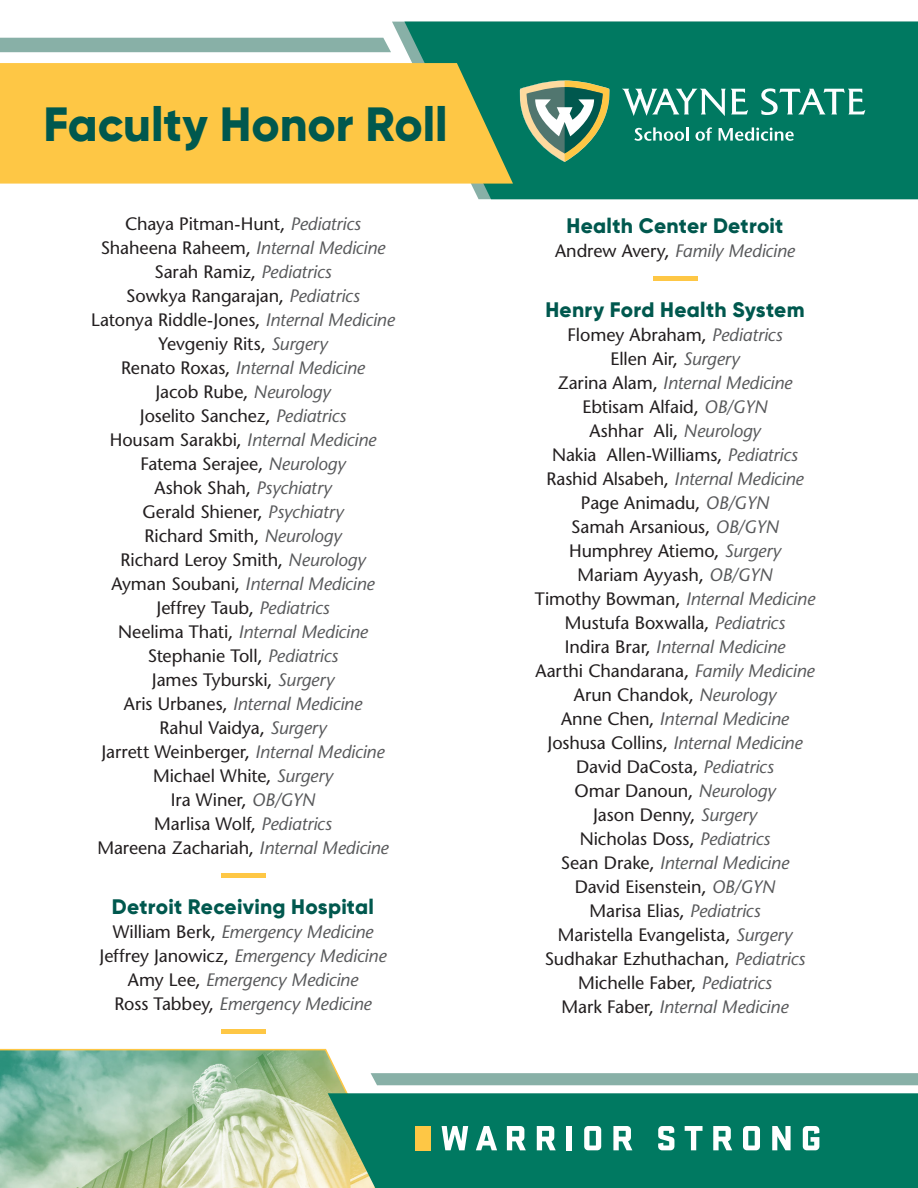
<style>
.page{position:relative;width:918px;height:1188px;background:#fff}
.page>*{position:absolute;margin:0;border:0;box-sizing:border-box;transform-origin:0 0}
.names{font:54px "Stone Sans";color:#fec745;scale:3.33 1}
.t1{font:800 48px "Gilroy";color:#00584e}
.names-2{font:800 21px "Gilroy";letter-spacing:.01em;color:#00584e}
.names-3{font:18px "Stone Sans";letter-spacing:-.005em;color:#231f20}
.names-4{font:italic 18px "Stone Sans";letter-spacing:-.01em;color:#58595b}
.s1{font-style:italic;color:#58595b}
.s2{font-style:normal;color:#231f20}
</style>
<div class="page">
<div style="left:404px;top:22px;width:514px;height:177px;background:#007961"></div>
<div style="left:0;top:63px;width:513px;height:121px;background:#fec745"></div>
<div style="left:0;top:38px;width:391px;height:14px;background:#88b0a7"></div>
<svg style="left:634px;top:127px;width:54px;height:14px"></svg>
<svg style="left:695px;top:127px;width:17px;height:14px"></svg>
<svg style="left:719px;top:127px;width:75px;height:14px"></svg>
<svg style="left:761px;top:88px;width:104px;height:27px"></svg>
<svg style="left:622px;top:89px;width:126px;height:27px"></svg>
<svg style="left:514px;top:81px;width:101px;height:81px;background:#619678"></svg>
<svg style="left:0;top:1048px;width:483px;height:140px;background:#b4ceb1"></svg>
<div style="left:328px;top:1093px;width:590px;height:95px;background:#007961"></div>
<svg style="left:371px;top:1073px;width:547px;height:12px;background:#8ab1a8"></svg>
<svg style="left:442px;top:1126px;width:26px;height:24px"></svg>
<svg style="left:476px;top:1126px;width:21px;height:24px"></svg>
<svg style="left:507px;top:1126px;width:19px;height:24px"></svg>
<svg style="left:537px;top:1126px;width:19px;height:24px"></svg>
<div style="left:567px;top:1126px;width:5px;height:24px;background:#fff"></div>
<svg style="left:584px;top:1126px;width:17px;height:24px"></svg>
<svg style="left:613px;top:1126px;width:19px;height:24px"></svg>
<svg style="left:658px;top:1126px;width:16px;height:24px"></svg>
<svg style="left:685px;top:1126px;width:18px;height:24px"></svg>
<svg style="left:713px;top:1126px;width:19px;height:24px"></svg>
<svg style="left:743px;top:1126px;width:17px;height:24px"></svg>
<svg style="left:772px;top:1126px;width:19px;height:24px"></svg>
<svg style="left:803px;top:1126px;width:16px;height:24px"></svg>
<div style="left:415px;top:1126px;width:16px;height:24px;background:#fec745"></div>
<h2 class="t1" style="left:44px;top:94px;width:406px">Faculty Honor Roll</h2>
<p class="names-3" style="left:125px;top:213px;width:237px">Chaya Pitman-Hunt, <span class="s1">Pediatrics</span></p>
<p class="names-4" style="left:101px;top:237px;width:286px"><span class="s2">Shaheena Raheem,</span> Internal Medicine</p>
<p class="names-3" style="left:154px;top:261px;width:179px">Sarah Ramiz, <span class="s1">Pediatrics</span></p>
<p class="names-3" style="left:126px;top:285px;width:235px">Sowkya Rangarajan, <span class="s1">Pediatrics</span></p>
<p class="names-3" style="left:91px;top:309px;width:305px">Latonya Riddle-Jones, <span class="s1">Internal Medicine</span></p>
<p class="names-3" style="left:159px;top:333px;width:170px">Yevgeniy Rits, <span class="s1">Surgery</span></p>
<p class="names-4" style="left:121px;top:357px;width:245px"><span class="s2">Renato Roxas,</span> Internal Medicine</p>
<p class="names-3" style="left:155px;top:381px;width:177px">Jacob Rube, <span class="s1">Neurology</span></p>
<p class="names-3" style="left:140px;top:405px;width:208px">Joselito Sanchez, <span class="s1">Pediatrics</span></p>
<p class="names-4" style="left:110px;top:429px;width:268px"><span class="s2">Housam Sarakbi,</span> Internal Medicine</p>
<p class="names-3" style="left:141px;top:453px;width:206px">Fatema Serajee, <span class="s1">Neurology</span></p>
<p class="names-3" style="left:154px;top:477px;width:179px">Ashok Shah, <span class="s1">Psychiatry</span></p>
<p class="names-3" style="left:143px;top:501px;width:202px">Gerald Shiener, <span class="s1">Psychiatry</span></p>
<p class="names-3" style="left:145px;top:525px;width:198px">Richard Smith, <span class="s1">Neurology</span></p>
<p class="names-3" style="left:121px;top:549px;width:246px">Richard Leroy Smith, <span class="s1">Neurology</span></p>
<p class="names-4" style="left:111px;top:573px;width:265px"><span class="s2">Ayman Soubani,</span> Internal Medicine</p>
<p class="names-3" style="left:157px;top:597px;width:174px">Jeffrey Taub, <span class="s1">Pediatrics</span></p>
<p class="names-4" style="left:118px;top:621px;width:251px"><span class="s2">Neelima Thati,</span> Internal Medicine</p>
<p class="names-3" style="left:148px;top:645px;width:192px">Stephanie Toll, <span class="s1">Pediatrics</span></p>
<p class="names-3" style="left:152px;top:669px;width:184px">James Tyburski, <span class="s1">Surgery</span></p>
<p class="names-4" style="left:124px;top:693px;width:240px"><span class="s2">Aris Urbanes,</span> Internal Medicine</p>
<p class="names-3" style="left:160px;top:717px;width:168px">Rahul Vaidya, <span class="s1">Surgery</span></p>
<p class="names-3" style="left:102px;top:741px;width:284px">Jarrett Weinberger, <span class="s1">Internal Medicine</span></p>
<p class="names-3" style="left:153px;top:765px;width:181px">Michael White, <span class="s1">Surgery</span></p>
<p class="names-3" style="left:171px;top:789px;width:146px">Ira Winer, <span class="s1">OB/GYN</span></p>
<p class="names-3" style="left:154px;top:813px;width:179px">Marlisa Wolf, <span class="s1">Pediatrics</span></p>
<p class="names-3" style="left:97px;top:837px;width:293px">Mareena Zachariah, <span class="s1">Internal Medicine</span></p>
<p class="names" style="left:213px;top:837px;width:19px">-</p>
<p class="names-2" style="left:112px;top:894px;width:264px">Detroit Receiving Hospital</p>
<p class="names-4" style="left:113px;top:921px;width:262px"><span class="s2">William Berk,</span> Emergency Medicine</p>
<p class="names-4" style="left:100px;top:945px;width:288px"><span class="s2">Jeffrey Janowicz,</span> Emergency Medicine</p>
<p class="names-4" style="left:128px;top:969px;width:232px"><span class="s2">Amy Lee,</span> Emergency Medicine</p>
<p class="names-4" style="left:114px;top:993px;width:259px"><span class="s2">Ross Tabbey,</span> Emergency Medicine</p>
<p class="names" style="left:213px;top:993px;width:19px">-</p>
<p class="names-2" style="left:567px;top:212px;width:218px">Health Center Detroit</p>
<p class="names-4" style="left:555px;top:239px;width:241px"><span class="s2">Andrew Avery,</span> Family Medicine</p>
<p class="names" style="left:645px;top:239px;width:19px">-</p>
<p class="names-2" style="left:545px;top:296px;width:261px">Henry Ford Health System</p>
<p class="names-3" style="left:568px;top:323px;width:216px">Flomey Abraham, <span class="s1">Pediatrics</span></p>
<p class="names-3" style="left:611px;top:347px;width:130px">Ellen Air, <span class="s1">Surgery</span></p>
<p class="names-4" style="left:558px;top:371px;width:236px"><span class="s2">Zarina Alam,</span> Internal Medicine</p>
<p class="names-3" style="left:583px;top:395px;width:186px">Ebtisam Alfaid, <span class="s1">OB/GYN</span></p>
<p class="names-3" style="left:589px;top:419px;width:173px">Ashhar Ali, <span class="s1">Neurology</span></p>
<p class="names-3" style="left:552px;top:443px;width:247px">Nakia Allen-Williams, <span class="s1">Pediatrics</span></p>
<p class="names-4" style="left:546px;top:467px;width:259px"><span class="s2">Rashid Alsabeh,</span> Internal Medicine</p>
<p class="names-3" style="left:581px;top:491px;width:190px">Page Animadu, <span class="s1">OB/GYN</span></p>
<p class="names-3" style="left:571px;top:515px;width:209px">Samah Arsanious, <span class="s1">OB/GYN</span></p>
<p class="names-3" style="left:569px;top:539px;width:213px">Humphrey Atiemo, <span class="s1">Surgery</span></p>
<p class="names-3" style="left:578px;top:563px;width:196px">Mariam Ayyash, <span class="s1">OB/GYN</span></p>
<p class="names-4" style="left:535px;top:587px;width:282px"><span class="s2">Timothy Bowman,</span> Internal Medicine</p>
<p class="names-3" style="left:565px;top:611px;width:222px">Mustufa Boxwalla, <span class="s1">Pediatrics</span></p>
<p class="names-4" style="left:565px;top:635px;width:222px"><span class="s2">Indira Brar,</span> Internal Medicine</p>
<p class="names-3" style="left:536px;top:659px;width:280px">Aarthi Chandarana, <span class="s1">Family Medicine</span></p>
<p class="names-3" style="left:574px;top:683px;width:204px">Arun Chandok, <span class="s1">Neurology</span></p>
<p class="names-4" style="left:561px;top:707px;width:229px"><span class="s2">Anne Chen,</span> Internal Medicine</p>
<p class="names-4" style="left:548px;top:731px;width:256px"><span class="s2">Joshusa Collins,</span> Internal Medicine</p>
<p class="names-3" style="left:576px;top:755px;width:199px">David DaCosta, <span class="s1">Pediatrics</span></p>
<p class="names-3" style="left:575px;top:779px;width:202px">Omar Danoun, <span class="s1">Neurology</span></p>
<p class="names-3" style="left:593px;top:803px;width:165px">Jason Denny, <span class="s1">Surgery</span></p>
<p class="names-3" style="left:580px;top:827px;width:192px">Nicholas Doss, <span class="s1">Pediatrics</span></p>
<p class="names-4" style="left:561px;top:851px;width:230px"><span class="s2">Sean Drake,</span> Internal Medicine</p>
<p class="names-3" style="left:575px;top:875px;width:202px">David Eisenstein, <span class="s1">OB/GYN</span></p>
<p class="names-3" style="left:590px;top:899px;width:172px">Marisa Elias, <span class="s1">Pediatrics</span></p>
<p class="names-3" style="left:558px;top:923px;width:236px">Maristella Evangelista, <span class="s1">Surgery</span></p>
<p class="names-3" style="left:545px;top:947px;width:262px">Sudhakar Ezhuthachan, <span class="s1">Pediatrics</span></p>
<p class="names-3" style="left:578px;top:971px;width:195px">Michelle Faber, <span class="s1">Pediatrics</span></p>
<p class="names-4" style="left:562px;top:995px;width:228px"><span class="s2">Mark Faber,</span> Internal Medicine</p>
</div>
